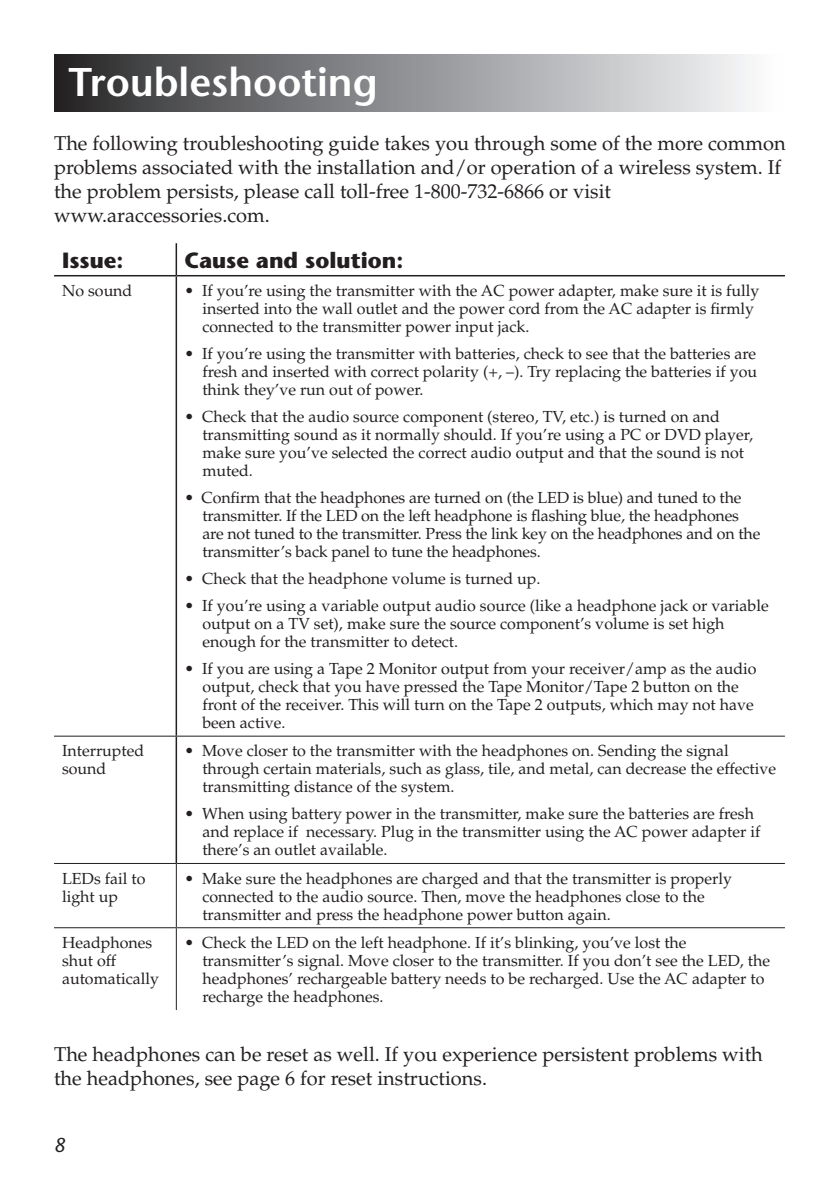
<style>
.page{position:relative;width:840px;height:1191px;background:#fff}
.page>*{position:absolute;margin:0;border:0;box-sizing:border-box;transform-origin:0 0}
.t1{font:600 40px "Stone Sans";color:#fff}
.t2{font:700 22px "Stone Sans";color:#231f20}
.t3{font:20px/24px "Palatino";color:#231f20}
.t4{font:16px/18px "Palatino";color:#231f20}
</style>
<div class="page">
<hr style="left:175px;top:243px;width:2px;height:32px;background:#231f20">
<hr style="left:54px;top:275px;width:122px;height:1px;background:#231f20">
<hr style="left:176px;top:275px;width:608px;height:1px;background:#231f20">
<hr style="left:175px;top:276px;width:2px;height:459px;background:#231f20">
<hr style="left:175px;top:736px;width:2px;height:127px;background:#231f20">
<hr style="left:176px;top:864px;width:1px;height:63px;background:#231f20">
<hr style="left:54px;top:927px;width:122px;height:1px;background:#231f20">
<hr style="left:176px;top:927px;width:608px;height:1px;background:#231f20">
<hr style="left:176px;top:928px;width:1px;height:82px;background:#231f20">
<hr style="left:54px;top:735px;width:122px;height:1px;background:#231f20">
<hr style="left:176px;top:735px;width:608px;height:1px;background:#231f20">
<hr style="left:54px;top:863px;width:122px;height:1px;background:#231f20">
<hr style="left:176px;top:863px;width:608px;height:1px;background:#231f20">
<div style="left:54px;top:54px;width:730px;height:58px;background:linear-gradient(to right,#2a2a2d,#fdfeff)"></div>
<h1 class="t1" style="left:68px;top:58px;width:310px">Troubleshooting</h1>
<p class="t3" style="left:54px;top:131px;width:732px">The following troubleshooting guide takes you through some of the more common problems associated with the installation and/or operation of a wireless system. If the problem persists, please call toll-free 1-800-732-6866 or visit www.araccessories.com.</p>
<h2 class="t2" style="left:62px;top:247px;width:63px">Issue:</h2>
<h2 class="t2" style="left:184px;top:247px;width:220px">Cause and solution:</h2>
<p class="t4" style="left:62px;top:282px;width:72px">No sound</p>
<p class="t4" style="left:202px;top:282px;width:558px;text-indent:-18px">• If you’re using the transmitter with the AC power adapter, make sure it is fully inserted into the wall outlet and the power cord from the AC adapter is firmly connected to the transmitter power input jack.</p>
<p class="t4" style="left:202px;top:345px;width:556px;text-align:justify;text-indent:-18px">• If you’re using the transmitter with batteries, check to see that the batteries are fresh and inserted with correct polarity (+, –). Try replacing the batteries if you think they’ve run out of power.</p>
<p class="t4" style="left:202px;top:408px;width:552px;text-indent:-18px">• Check that the audio source component (stereo, TV, etc.) is turned on and transmitting sound as it normally should. If you’re using a PC or DVD player, make sure you’ve selected the correct audio output and that the sound is not muted.</p>
<p class="t4" style="left:202px;top:489px;width:559px;text-indent:-18px">• Confirm that the headphones are turned on (the LED is blue) and tuned to the transmitter. If the LED on the left headphone is flashing blue, the headphones are not tuned to the transmitter. Press the link key on the headphones and on the transmitter’s back panel to tune the headphones.</p>
<p class="t4" style="left:184px;top:570px;width:357px">• Check that the headphone volume is turned up.</p>
<p class="t4" style="left:202px;top:597px;width:567px;text-indent:-18px">• If you’re using a variable output audio source (like a headphone jack or variable output on a TV set), make sure the source component’s volume is set high enough for the transmitter to detect.</p>
<p class="t4" style="left:202px;top:660px;width:555px;text-indent:-18px">• If you are using a Tape 2 Monitor output from your receiver/amp as the audio output, check that you have pressed the Tape Monitor/Tape 2 button on the front of the receiver. This will turn on the Tape 2 outputs, which may not have been active.</p>
<p class="t4" style="left:62px;top:742px;width:84px">Interrupted sound</p>
<p class="t4" style="left:202px;top:742px;width:575px;text-indent:-18px">• Move closer to the transmitter with the headphones on. Sending the signal through certain materials, such as glass, tile, and metal, can decrease the effective transmitting distance of the system.</p>
<p class="t4" style="left:202px;top:805px;width:559px;text-indent:-18px">• When using battery power in the transmitter, make sure the batteries are fresh and replace if necessary. Plug in the transmitter using the AC power adapter if there’s an outlet available.</p>
<p class="t4" style="left:62px;top:869px;width:85px">LEDs fail to light up</p>
<p class="t4" style="left:202px;top:869px;width:531px;text-indent:-18px">• Make sure the headphones are charged and that the transmitter is properly connected to the audio source. Then, move the headphones close to the transmitter and press the headphone power button again.</p>
<p class="t4" style="left:62px;top:934px;width:98px">Headphones shut off automatically</p>
<p class="t4" style="left:202px;top:934px;width:569px;text-indent:-18px">• Check the LED on the left headphone. If it’s blinking, you’ve lost the transmitter’s signal. Move closer to the transmitter. If you don’t see the LED, the headphones’ rechargeable battery needs to be recharged. Use the AC adapter to recharge the headphones.</p>
<p class="t3" style="left:54px;top:1042px;width:710px">The headphones can be reset as well. If you experience persistent problems with the headphones, see page 6 for reset instructions.</p>
</div>
